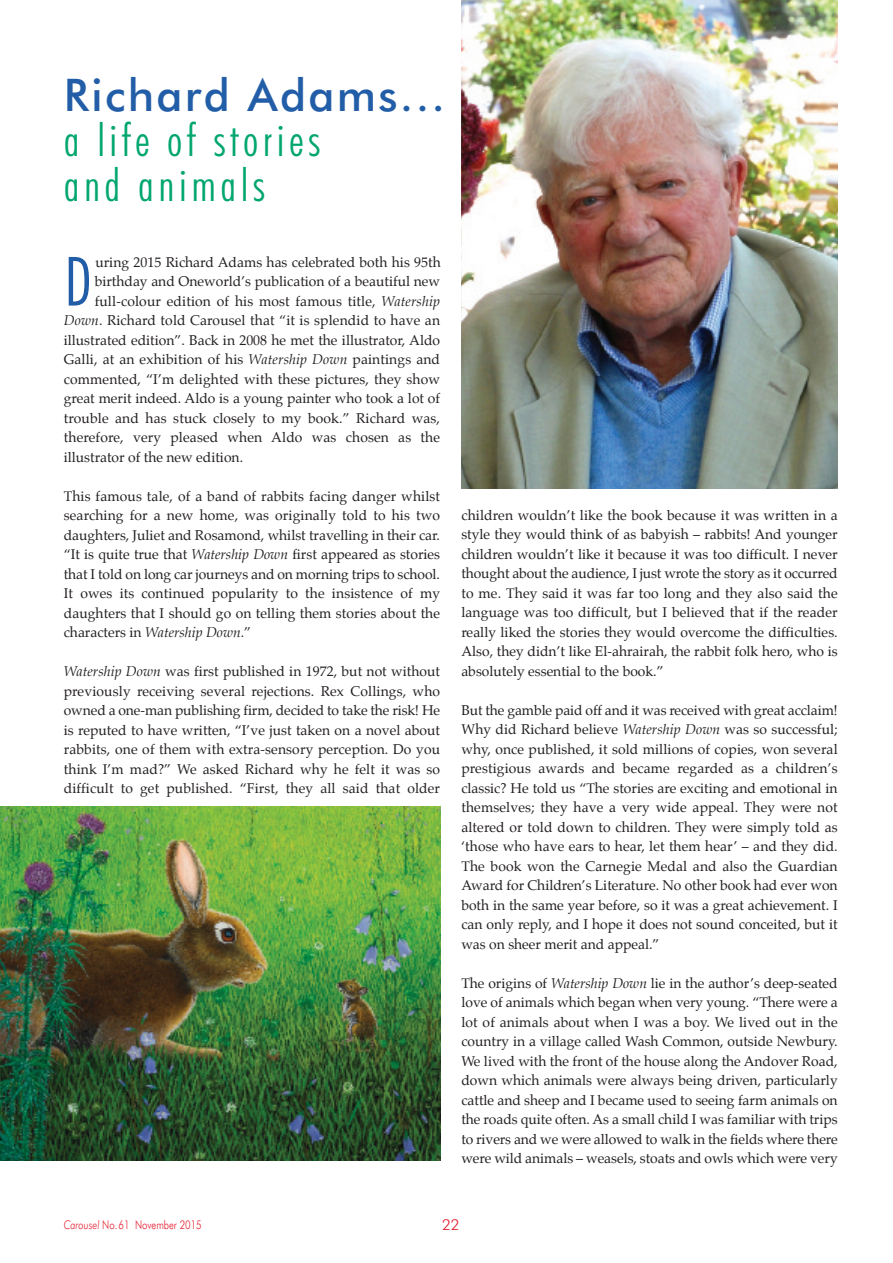
<style>
.page{position:relative;width:893px;height:1263px;background:#fff}
.page>*{position:absolute;margin:0;border:0;box-sizing:border-box;transform-origin:0 0}
.t1{font:300 condensed 68.25px "Futura BT";color:#225da7}
.t2{font:300 condensed 45px/45px "Futura BT";letter-spacing:.1em;color:#00a66e}
.t3{font:500 45px "Futura BT";letter-spacing:.05em;color:#225da7}
.t4{font:300 15px "Futura BT";color:#e2192b}
.t5{font:13.8px/19.5px "Palatino";color:#231f20;text-align:justify}
.t6{font:300 12px "Futura BT";color:#e2192b;scale:.8 1}
.s1{font-style:italic}
</style>
<div class="page">
<img style="left:0;top:807px;width:440px;height:354px">
<img style="left:461px;top:0;width:377px;height:489px">
<h2 class="t3" style="left:64px;top:76px;width:383px">Richard Adams...</h2>
<h2 class="t2" style="left:64px;top:120px;width:258px">a life of stories and animals</h2>
<h1 class="t1" style="left:64px;top:254px;width:29px">D</h1>
<p class="t5" style="left:95px;top:253px;width:347px">uring 2015 Richard Adams has celebrated both his 95th</p>
<p class="t5" style="left:95px;top:273px;width:347px">birthday and Oneworld’s publication of a beautiful new</p>
<p class="t5" style="left:95px;top:292px;width:347px">full-colour edition of his most famous title, <span class="s1">Watership</span></p>
<p class="t5" style="left:64px;top:312px;width:378px"><span class="s1">Down</span>. Richard told Carousel that “it is splendid to have an</p>
<p class="t5" style="left:64px;top:331px;width:378px">illustrated edition”. Back in 2008 he met the illustrator, Aldo</p>
<p class="t5" style="left:64px;top:351px;width:378px">Galli, at an exhibition of his <span class="s1">Watership Down</span> paintings and</p>
<p class="t5" style="left:64px;top:370px;width:378px">commented, “I’m delighted with these pictures, they show</p>
<p class="t5" style="left:64px;top:390px;width:378px">great merit indeed. Aldo is a young painter who took a lot of</p>
<p class="t5" style="left:64px;top:409px;width:378px">trouble and has stuck closely to my book.” Richard was,</p>
<p class="t5" style="left:64px;top:429px;width:378px">therefore, very pleased when Aldo was chosen as the</p>
<p class="t5" style="left:64px;top:448px;width:181px">illustrator of the new edition.</p>
<p class="t5" style="left:64px;top:487px;width:378px">This famous tale, of a band of rabbits facing danger whilst searching for a new home, was originally told to his two daughters, Juliet and Rosamond, whilst travelling in their car. “It is quite true that <span class="s1">Watership Down</span> first appeared as stories that I told on long car journeys and on morning trips to school.<br>It owes its continued popularity to the insistence of my daughters that I should go on telling them stories about the characters in <span class="s1">Watership Down</span>.”</p>
<p class="t5" style="left:64px;top:663px;width:378px"><span class="s1">Watership Down</span> was first published in 1972, but not without previously receiving several rejections. Rex Collings, who owned a one-man publishing firm, decided to take the risk! He is reputed to have written, “I’ve just taken on a novel about rabbits, one of them with extra-sensory perception. Do you think I’m mad?” We asked Richard why he felt it was so difficult to get published. “First, they all said that older</p>
<p class="t5" style="left:461px;top:506px;width:378px">children wouldn’t like the book because it was written in a style they would think of as babyish – rabbits! And younger children wouldn’t like it because it was too difficult. I never thought about the audience, I just wrote the story as it occurred to me. They said it was far too long and they also said the language was too difficult, but I believed that if the reader really liked the stories they would overcome the difficulties.<br>Also, they didn’t like El-ahrairah, the rabbit folk hero, who is absolutely essential to the book.”</p>
<p class="t5" style="left:461px;top:701px;width:378px">But the gamble paid off and it was received with great acclaim!<br>Why did Richard believe <span class="s1">Watership Down</span> was so successful; why, once published, it sold millions of copies, won several prestigious awards and became regarded as a children’s classic? He told us “The stories are exciting and emotional in themselves; they have a very wide appeal. They were not altered or told down to children. They were simply told as ‘those who have ears to hear, let them hear’ – and they did.<br>The book won the Carnegie Medal and also the Guardian Award for Children’s Literature. No other book had ever won both in the same year before, so it was a great achievement. I can only reply, and I hope it does not sound conceited, but it was on sheer merit and appeal.”</p>
<p class="t5" style="left:461px;top:974px;width:378px">The origins of <span class="s1">Watership Down</span> lie in the author’s deep-seated love of animals which began when very young. “There were a lot of animals about when I was a boy. We lived out in the country in a village called Wash Common, outside Newbury.<br>We lived with the front of the house along the Andover Road, down which animals were always being driven, particularly cattle and sheep and I became used to seeing farm animals on the roads quite often. As a small child I was familiar with trips to rivers and we were allowed to walk in the fields where there were wild animals – weasels, stoats and owls which were very</p>
<p class="t6" style="left:64px;top:1220px;width:174px"><span class="s1">Carousel</span> No.61 November 2015</p>
<p class="t4" style="left:442px;top:1218px;width:19px">22</p>
</div>
